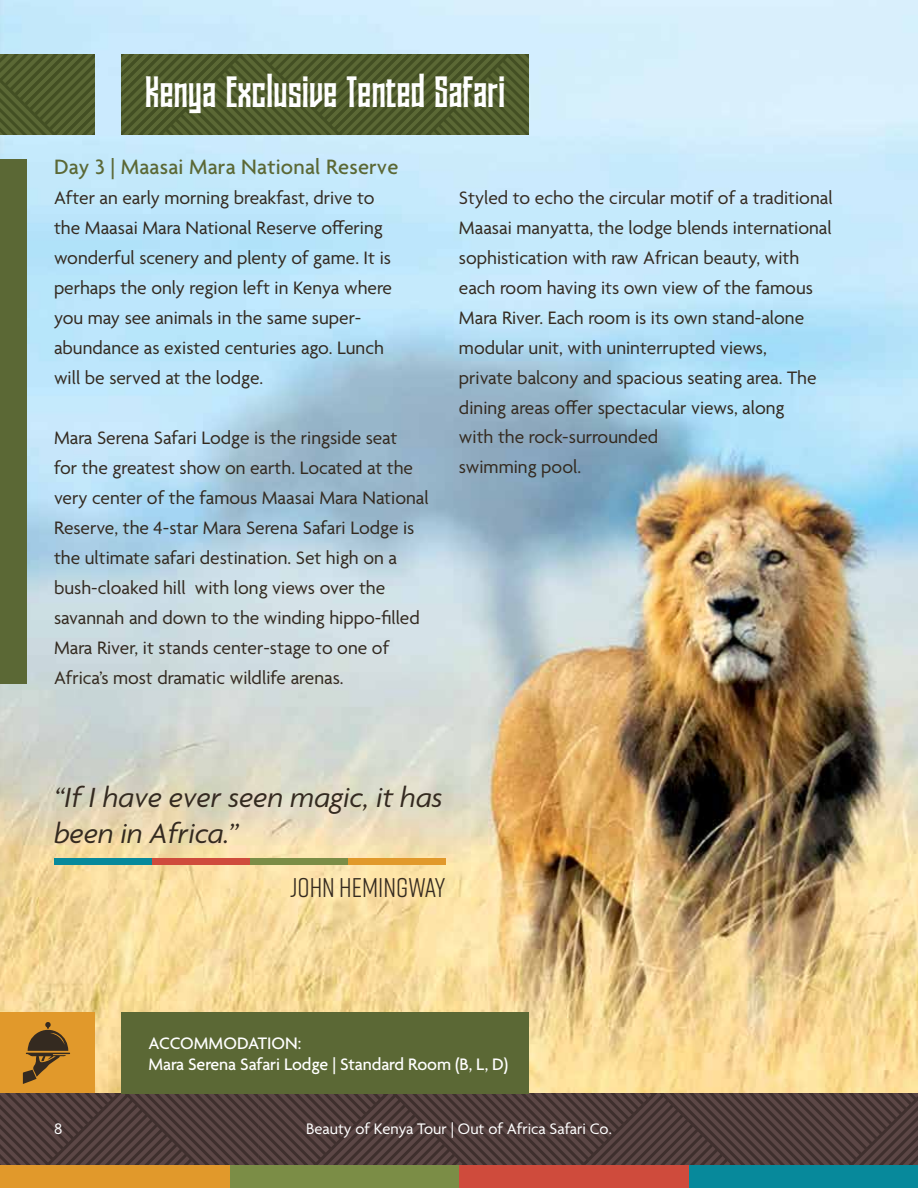
<style>
.page{position:relative;width:918px;height:1188px;background:#fff}
.page>*{position:absolute;margin:0;border:0;box-sizing:border-box;transform-origin:0 0}
.t1{font:43.5px "MAKALOCLEAN";letter-spacing:.01em;color:#fff}
.t2{font:italic 30px/36px "Agenda";color:#342a20}
.t3{font:27px "Rift";color:#342a20}
.t4{font:500 22.5px "Agenda";letter-spacing:.01em;color:#5b6835}
.t5{font:19.5px/30px "Agenda";color:#342a20}
.t6{font:500 18px/21px "Agenda";letter-spacing:-.005em;color:#fff}
.t7{font:16.5px "Agenda";color:#fff}
</style>
<div class="page">
<img style="left:0;top:0;width:918px;height:1094px">
<img style="left:917px;top:540px;width:1px;height:554px">
<svg style="left:0;top:1094px;width:918px;height:71px;fill:#554140"></svg>
<div style="left:230px;top:1165px;width:229px;height:23px;background:#7b8d46"></div>
<div style="left:459px;top:1165px;width:230px;height:23px;background:#cf4b3c"></div>
<div style="left:689px;top:1165px;width:229px;height:23px;background:#07899b"></div>
<div style="left:0;top:1165px;width:230px;height:23px;background:#e1992b"></div>
<div style="left:122px;top:1012px;width:407px;height:82px;background:#5b6835"></div>
<div style="left:0;top:54px;width:94px;height:81px;background:linear-gradient(to right,#505d2d,#4f5c2c)"></div>
<div style="left:122px;top:54px;width:407px;height:81px;background:linear-gradient(to right,#505c2c,#505c2d)"></div>
<div style="left:250px;top:858px;width:98px;height:7px;background:#7b8d46"></div>
<div style="left:152px;top:858px;width:98px;height:7px;background:#cf4b3c"></div>
<div style="left:54px;top:858px;width:98px;height:7px;background:#07899b"></div>
<div style="left:348px;top:858px;width:98px;height:7px;background:#e1992b"></div>
<div style="left:0;top:159px;width:26px;height:525px;background:#5b6835"></div>
<div style="left:0;top:1012px;width:94px;height:82px;background:#e1992b"></div>
<svg style="left:23px;top:1022px;width:47px;height:62px"></svg>
<h1 class="t1" style="left:145px;top:70px;width:361px">Kenya Exclusive Tented Safari</h1>
<p class="t4" style="left:54px;top:154px;width:346px">Day 3 | Maasai Mara National Reserve</p>
<p class="t5" style="left:54px;top:184px;width:340px">After an early morning breakfast, drive to the Maasai Mara National Reserve offering wonderful scenery and plenty of game. It is perhaps the only region left in Kenya where you may see animals in the same super&shy;abundance as existed centuries ago. Lunch will be served at the lodge.</p>
<p class="t5" style="left:54px;top:424px;width:376px">Mara Serena Safari Lodge is the ringside seat<br>for the greatest show on earth. Located at the very center of the famous Maasai Mara National Reserve, the 4-star Mara Serena Safari Lodge is the ultimate safari destination. Set high on a bush-cloaked hill with long views over the savannah and down to the winding hippo-filled Mara River, it stands center-stage to one of Africa’s most dramatic wildlife arenas.</p>
<p class="t5" style="left:459px;top:184px;width:375px">Styled to echo the circular motif of a traditional Maasai manyatta, the lodge blends international sophistication with raw African beauty, with each room having its own view of the famous Mara River. Each room is its own stand-alone modular unit, with uninterrupted views,<br>private balcony and spacious seating area. The dining areas offer spectacular views, along<br>with the rock-surrounded<br>swimming pool.</p>
<h2 class="t2" style="left:54px;top:780px;width:391px">“If I have ever seen magic, it has been in Africa.”</h2>
<h3 class="t3" style="left:290px;top:869px;width:157px">JOHN HEMINGWAY</h3>
<p class="t6" style="left:148px;top:1034px;width:361px">ACCOMMODATION:<br>Mara Serena Safari Lodge | Standard Room (B, L, D)</p>
<p class="t7" style="left:54px;top:1120px;width:10px">8</p>
<p class="t7" style="left:306px;top:1120px;width:307px">Beauty of Kenya Tour | Out of Africa Safari Co.</p>
</div>
